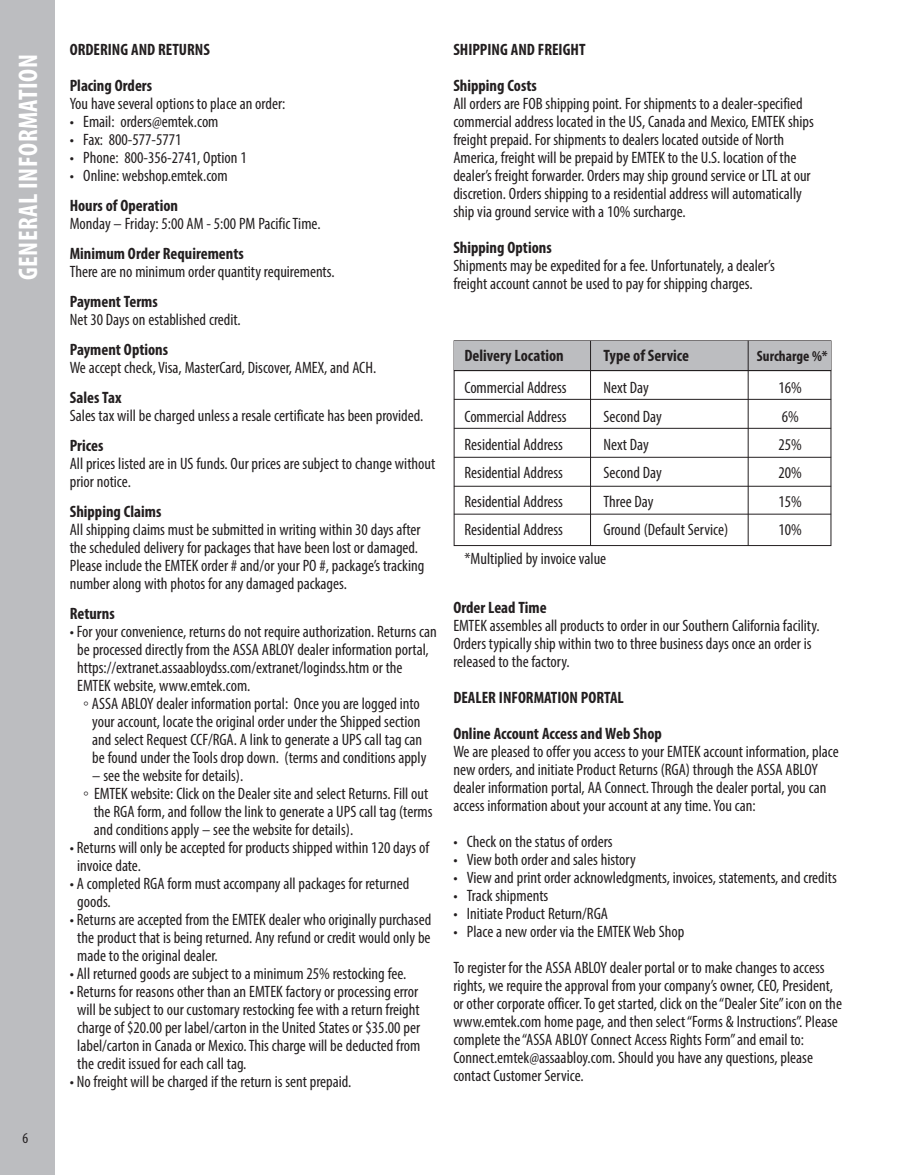
<style>
.page{position:relative;width:905px;height:1175px;background:#fff}
.page>*{position:absolute;margin:0;border:0;box-sizing:border-box;transform-origin:0 0}
.t1{font:700 condensed 27px "Myriad Pro";letter-spacing:.02em;color:#fff}
.t2{font:condensed 16.5px/18px "Myriad Pro";color:#231f20}
.t3{font:700 condensed 16.5px "Myriad Pro";color:#231f20}
.t4{font:700 condensed 15px "Myriad Pro";color:#231f20}
.t5{font:condensed 15px "Myriad Pro";color:#231f20}
.s1{font-family:"Arial";font-stretch:normal}
</style>
<div class="page">
<div style="left:0;top:0;width:55px;height:1174px;background:#bcbdc0"></div>
<hr style="left:454px;top:369px;width:377px;height:2px;background:#231f20">
<hr style="left:454px;top:399px;width:377px;height:1px;background:#231f20">
<hr style="left:454px;top:428px;width:377px;height:1px;background:#231f20">
<hr style="left:454px;top:486px;width:377px;height:1px;background:#231f20">
<hr style="left:454px;top:514px;width:377px;height:1px;background:#231f20">
<hr style="left:454px;top:457px;width:377px;height:1px;background:#231f20">
<div style="left:454px;top:341px;width:376px;height:29px;background:#bcbdc0"></div>
<hr style="left:590px;top:341px;width:1px;height:205px;background:#231f20">
<hr style="left:748px;top:341px;width:1px;height:205px;background:#231f20">
<p class="t1" style="left:11px;top:280px;width:228px;rotate:-90deg">GENERAL INFORMATION</p>
<p class="t5" style="left:22px;top:1129px;width:7px">6</p>
<p class="t3" style="left:70px;top:39px;width:142px">ORDERING AND RETURNS</p>
<p class="t3" style="left:70px;top:75px;width:84px">Placing Orders</p>
<p class="t2" style="left:70px;top:94px;width:217px">You have several options to place an order:</p>
<p class="t2" style="left:70px;top:112px;width:150px">• Email: orders@emtek.com</p>
<p class="t2" style="left:70px;top:130px;width:113px">• Fax: 800-577-5771</p>
<p class="t2" style="left:70px;top:148px;width:178px">• Phone: 800-356-2741, Option 1</p>
<p class="t2" style="left:70px;top:166px;width:160px">• Online: webshop.emtek.com</p>
<p class="t3" style="left:70px;top:195px;width:110px">Hours of Operation</p>
<p class="t2" style="left:70px;top:214px;width:252px">Monday – Friday: 5:00 AM - 5:00 PM Pacific Time.</p>
<p class="t3" style="left:70px;top:243px;width:176px">Minimum Order Requirements</p>
<p class="t2" style="left:70px;top:262px;width:266px">There are no minimum order quantity requirements.</p>
<p class="t3" style="left:70px;top:291px;width:90px">Payment Terms</p>
<p class="t2" style="left:70px;top:310px;width:172px">Net 30 Days on established credit.</p>
<p class="t3" style="left:70px;top:339px;width:100px">Payment Options</p>
<p class="t2" style="left:70px;top:358px;width:308px">We accept check, Visa, MasterCard, Discover, AMEX, and ACH.</p>
<p class="t3" style="left:70px;top:387px;width:53px">Sales Tax</p>
<p class="t2" style="left:70px;top:406px;width:355px">Sales tax will be charged unless a resale certificate has been provided.</p>
<p class="t3" style="left:70px;top:435px;width:35px">Prices</p>
<p class="t2" style="left:70px;top:454px;width:367px">All prices listed are in US funds. Our prices are subject to change without prior notice.</p>
<p class="t3" style="left:70px;top:501px;width:93px">Shipping Claims</p>
<p class="t2" style="left:70px;top:520px;width:356px">All shipping claims must be submitted in writing within 30 days after the scheduled delivery for packages that have been lost or damaged.<br>Please include the EMTEK order # and/or your PO #, package’s tracking number along with photos for any damaged packages.</p>
<p class="t3" style="left:70px;top:603px;width:46px">Returns</p>
<p class="t2" style="left:77px;top:622px;width:361px;text-indent:-8px">• For your convenience, returns do not require authorization. Returns can be processed directly from the ASSA ABLOY dealer information portal, https://extranet.assaabloydss.com/extranet/logindss.htm or the EMTEK website, www.emtek.com.</p>
<p class="t2" style="left:83px;top:694px;width:344px;text-align:center"><span class="s1">◦</span> ASSA ABLOY dealer information portal: Once you are logged into your account, locate the original order under the Shipped section and select Request CCF/RGA. A link to generate a UPS call tag can be found under the Tools drop down. (terms and conditions apply</p>
<p class="t2" style="left:92px;top:766px;width:152px">– see the website for details).</p>
<p class="t2" style="left:94px;top:784px;width:340px;text-indent:-11px"><span class="s1">◦</span> EMTEK website: Click on the Dealer site and select Returns. Fill out the RGA form, and follow the link to generate a UPS call tag (terms and conditions apply – see the website for details).</p>
<p class="t2" style="left:77px;top:838px;width:353px;text-indent:-8px">• Returns will only be accepted for products shipped within 120 days of invoice date.</p>
<p class="t2" style="left:77px;top:874px;width:333px;text-indent:-8px">• A completed RGA form must accompany all packages for returned goods.</p>
<p class="t2" style="left:77px;top:910px;width:355px;text-align:justify;text-indent:-8px">• Returns are accepted from the EMTEK dealer who originally purchased the product that is being returned. Any refund or credit would only be made to the original dealer.</p>
<p class="t2" style="left:70px;top:964px;width:338px">• All returned goods are subject to a minimum 25% restocking fee.</p>
<p class="t2" style="left:77px;top:982px;width:344px;text-indent:-8px">• Returns for reasons other than an EMTEK factory or processing error will be subject to our customary restocking fee with a return freight charge of $20.00 per label/carton in the United States or $35.00 per label/carton in Canada or Mexico. This charge will be deducted from the credit issued for each call tag.</p>
<p class="t2" style="left:70px;top:1072px;width:283px">• No freight will be charged if the return is sent prepaid.</p>
<p class="t3" style="left:453px;top:39px;width:134px">SHIPPING AND FREIGHT</p>
<p class="t3" style="left:453px;top:75px;width:85px">Shipping Costs</p>
<p class="t2" style="left:453px;top:94px;width:351px">All orders are FOB shipping point. For shipments to a dealer-specified</p>
<p class="t2" style="left:453px;top:112px;width:362px">commercial address located in the US, Canada and Mexico, EMTEK ships</p>
<p class="t2" style="left:453px;top:130px;width:332px">freight prepaid. For shipments to dealers located outside of North</p>
<p class="t2" style="left:453px;top:148px;width:345px">America, freight will be prepaid by EMTEK to the U.S. location of the</p>
<p class="t2" style="left:453px;top:166px;width:359px">dealer’s freight forwarder. Orders may ship ground service or LTL at our</p>
<p class="t2" style="left:453px;top:184px;width:350px">discretion. Orders shipping to a residential address will automatically</p>
<p class="t2" style="left:453px;top:202px;width:234px">ship via ground service with a 10% surcharge.</p>
<p class="t3" style="left:453px;top:237px;width:100px">Shipping Options</p>
<p class="t2" style="left:453px;top:256px;width:323px">Shipments may be expedited for a fee. Unfortunately, a dealer’s</p>
<p class="t2" style="left:453px;top:274px;width:301px">freight account cannot be used to pay for shipping charges.</p>
<p class="t3" style="left:464px;top:345px;width:101px">Delivery Location</p>
<p class="t3" style="left:603px;top:345px;width:87px">Type of Service</p>
<p class="t4" style="left:756px;top:346px;width:72px">Surcharge %*</p>
<p class="t2" style="left:464px;top:378px;width:104px">Commercial Address</p>
<p class="t2" style="left:603px;top:378px;width:47px">Next Day</p>
<p class="t2" style="left:778px;top:378px;width:25px">16%</p>
<p class="t2" style="left:464px;top:407px;width:104px">Commercial Address</p>
<p class="t2" style="left:603px;top:407px;width:60px">Second Day</p>
<p class="t2" style="left:781px;top:407px;width:18px">6%</p>
<p class="t2" style="left:464px;top:435px;width:100px">Residential Address</p>
<p class="t2" style="left:603px;top:435px;width:47px">Next Day</p>
<p class="t2" style="left:778px;top:435px;width:25px">25%</p>
<p class="t2" style="left:464px;top:464px;width:100px">Residential Address</p>
<p class="t2" style="left:603px;top:464px;width:60px">Second Day</p>
<p class="t2" style="left:778px;top:464px;width:25px">20%</p>
<p class="t2" style="left:464px;top:492px;width:100px">Residential Address</p>
<p class="t2" style="left:603px;top:492px;width:51px">Three Day</p>
<p class="t2" style="left:778px;top:492px;width:25px">15%</p>
<p class="t2" style="left:778px;top:521px;width:25px">10%</p>
<p class="t2" style="left:464px;top:521px;width:100px">Residential Address</p>
<p class="t2" style="left:603px;top:521px;width:126px">Ground (Default Service)</p>
<p class="t2" style="left:464px;top:549px;width:143px">*Multiplied by invoice value</p>
<p class="t3" style="left:453px;top:597px;width:95px">Order Lead Time</p>
<p class="t2" style="left:453px;top:616px;width:368px">EMTEK assembles all products to order in our Southern California facility.<br>Orders typically ship within two to three business days once an order is released to the factory.</p>
<p class="t3" style="left:453px;top:687px;width:172px">DEALER INFORMATION PORTAL</p>
<p class="t3" style="left:453px;top:723px;width:210px">Online Account Access and Web Shop</p>
<p class="t2" style="left:453px;top:742px;width:387px">We are pleased to offer you access to your EMTEK account information, place new orders, and initiate Product Returns (RGA) through the ASSA ABLOY dealer information portal, AA Connect. Through the dealer portal, you can access information about your account at any time. You can:</p>
<p class="t2" style="left:453px;top:832px;width:161px">• Check on the status of orders</p>
<p class="t2" style="left:453px;top:850px;width:184px">• View both order and sales history</p>
<p class="t2" style="left:453px;top:868px;width:385px">• View and print order acknowledgments, invoices, statements, and credits</p>
<p class="t2" style="left:453px;top:886px;width:96px">• Track shipments</p>
<p class="t2" style="left:453px;top:904px;width:156px">• Initiate Product Return/RGA</p>
<p class="t2" style="left:453px;top:922px;width:232px">• Place a new order via the EMTEK Web Shop</p>
<p class="t2" style="left:453px;top:958px;width:381px">To register for the ASSA ABLOY dealer portal or to make changes to access rights, we require the approval from your company’s owner, CEO, President,</p>
<p class="t2" style="left:453px;top:994px;width:390px">or other corporate officer. To get started, click on the “Dealer Site” icon on the www.emtek.com home page, and then select “Forms &amp; Instructions”. Please complete the “ASSA ABLOY Connect Access Rights Form” and email to:</p>
<p class="t2" style="left:453px;top:1048px;width:361px">Connect.emtek@assaabloy.com. Should you have any questions, please contact Customer Service.</p>
</div>
